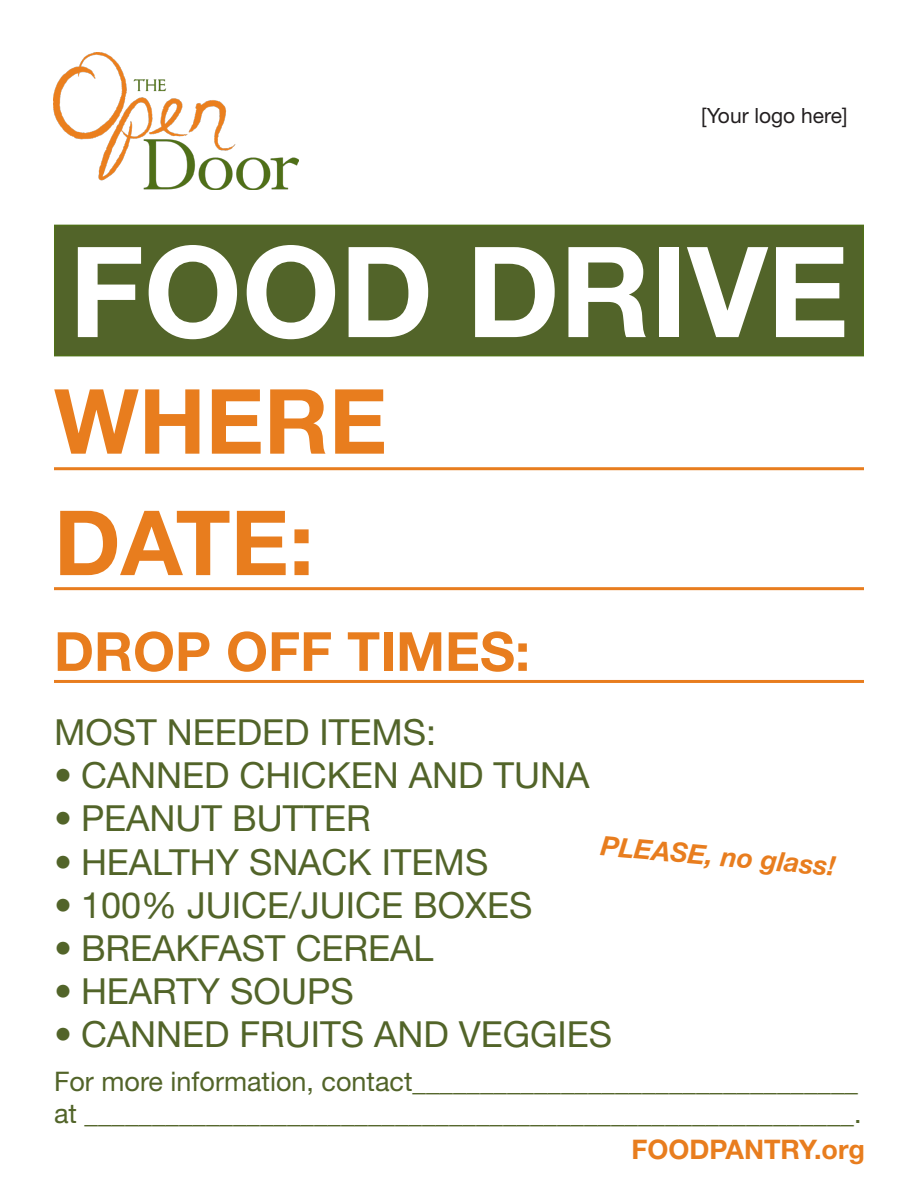
<style>
.page{position:relative;width:918px;height:1188px;background:#fff}
.page>*{position:absolute;margin:0;border:0;box-sizing:border-box;transform-origin:0 0}
.t1{font:700 126px "Helvetica Neue LT Std";color:#fff}
.t2{font:700 90px "Helvetica Neue LT Std";color:#e87d1e}
.t3{font:700 54px "Helvetica Neue LT Std";color:#e87d1e}
.t4{font:36px "Helvetica Neue LT Std";color:#526429}
.t5{font:27px "Helvetica Neue LT Std";color:#526429}
.t6{font:italic 700 27px "Helvetica Neue LT Std";color:#e87d1e}
.t7{font:700 27px "Helvetica Neue LT Std";color:#e87d1e}
.t8{font:21px "Helvetica Neue LT Std";color:#231f20}
</style>
<div class="page">
<img style="left:54px;top:52px;width:245px;height:138px">
<div style="left:54px;top:225px;width:810px;height:131px;background:#526429;border:2px solid #4f6f19"></div>
<hr style="left:54px;top:467px;width:810px;height:3px;background:#e87d1e">
<hr style="left:54px;top:587px;width:810px;height:3px;background:#e87d1e">
<hr style="left:54px;top:680px;width:810px;height:3px;background:#e87d1e">
<p class="t8" style="left:701px;top:103px;width:148px">[Your logo here]</p>
<p class="t1" style="left:69px;top:214px;width:781px">FOOD DRIVE</p>
<p class="t2" style="left:54px;top:366px;width:335px">WHERE</p>
<p class="t2" style="left:54px;top:487px;width:262px">DATE:</p>
<p class="t3" style="left:54px;top:618px;width:478px">DROP OFF TIMES:</p>
<p class="t4" style="left:54px;top:711px;width:384px">MOST NEEDED ITEMS:</p>
<p class="t4" style="left:54px;top:754px;width:537px">• CANNED CHICKEN AND TUNA</p>
<p class="t4" style="left:54px;top:797px;width:318px">• PEANUT BUTTER</p>
<p class="t4" style="left:54px;top:840px;width:436px">• HEALTHY SNACK ITEMS</p>
<p class="t4" style="left:54px;top:884px;width:480px">• 100% JUICE/JUICE BOXES</p>
<p class="t4" style="left:54px;top:927px;width:381px">• BREAKFAST CEREAL</p>
<p class="t4" style="left:54px;top:970px;width:301px">• HEARTY SOUPS</p>
<p class="t4" style="left:54px;top:1013px;width:560px">• CANNED FRUITS AND VEGGIES</p>
<p class="t5" style="left:54px;top:1065px;width:806px">For more information, contact_________________________________</p>
<p class="t5" style="left:54px;top:1097px;width:809px">at _________________________________________________________.</p>
<p class="t7" style="left:632px;top:1133px;width:235px">FOODPANTRY.org</p>
<p class="t6" style="left:602px;top:829px;width:237px;rotate:5deg">PLEASE, no glass!</p>
</div>
